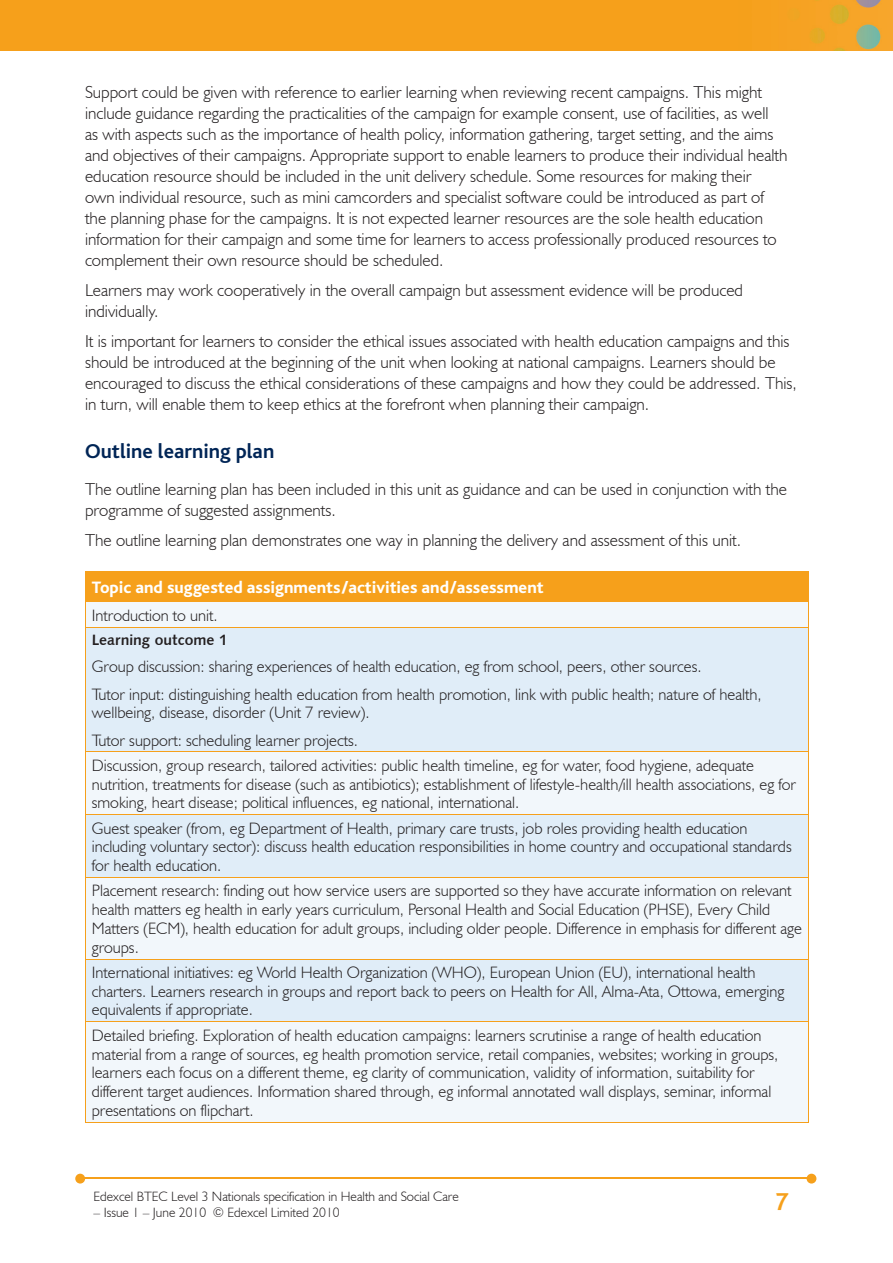
<style>
.page{position:relative;width:893px;height:1263px;background:#fff}
.page>*{position:absolute;margin:0;border:0;box-sizing:border-box;transform-origin:0 0}
.t1{font:700 25.5px "Bliss";color:#f6a01b}
.t2{font:700 21px "Bliss";color:#002556}
.t3{font:300 17.25px/21px "Humanist 521 BT";color:#231f20}
.t4{font:800 17.25px "Bliss";color:#fff}
.t5{font:300 16.5px/18.8px "Humanist 521 BT";color:#231f20}
.t6{font:15px "Humanist 531 BT Bold A";color:#231f20}
.t7{font:300 13.5px "Humanist 521 BT";color:#231f20}
</style>
<div class="page">
<img style="left:0;top:0;width:893px;height:51px">
<hr style="left:82px;top:1178px;width:728px;height:1px;background:#f6a01b">
<svg style="left:807px;top:1174px;width:9px;height:9px"></svg>
<svg style="left:75px;top:1174px;width:10px;height:9px"></svg>
<div style="left:85px;top:572px;width:723px;height:30px;background:#f6a01b"></div>
<div style="left:86px;top:602px;width:722px;height:520px;background:#f2f7fb"></div>
<svg style="left:86px;top:628px;width:722px;height:393px;fill:#e0edf8"></svg>
<hr style="left:85px;top:571px;width:724px;height:1px;background:#f6a01b">
<svg style="left:85px;top:602px;width:1px;height:25px"></svg>
<svg style="left:808px;top:572px;width:1px;height:55px"></svg>
<hr style="left:85px;top:628px;width:1px;height:123px;background:#f6a01b">
<hr style="left:808px;top:628px;width:1px;height:123px;background:#f6a01b">
<hr style="left:85px;top:627px;width:724px;height:1px;background:#f6a01b">
<hr style="left:85px;top:752px;width:1px;height:62px;background:#f6a01b">
<hr style="left:808px;top:752px;width:1px;height:62px;background:#f6a01b">
<hr style="left:85px;top:751px;width:724px;height:1px;background:#f6a01b">
<hr style="left:85px;top:815px;width:1px;height:62px;background:#f6a01b">
<hr style="left:808px;top:815px;width:1px;height:62px;background:#f6a01b">
<hr style="left:85px;top:814px;width:724px;height:1px;background:#f6a01b">
<hr style="left:85px;top:878px;width:1px;height:81px;background:#f6a01b">
<hr style="left:808px;top:878px;width:1px;height:81px;background:#f6a01b">
<hr style="left:85px;top:877px;width:724px;height:1px;background:#f6a01b">
<hr style="left:85px;top:959px;width:1px;height:62px;background:#f6a01b">
<hr style="left:808px;top:959px;width:1px;height:62px;background:#f6a01b">
<hr style="left:85px;top:959px;width:724px;height:1px;background:#f6a01b">
<hr style="left:85px;top:1022px;width:1px;height:100px;background:#f6a01b">
<hr style="left:808px;top:1022px;width:1px;height:100px;background:#f6a01b">
<hr style="left:85px;top:1021px;width:724px;height:1px;background:#f6a01b">
<hr style="left:85px;top:1122px;width:724px;height:1px;background:#f6a01b">
<p class="t3" style="left:85px;top:81px;width:704px">Support could be given with reference to earlier learning when reviewing recent campaigns. This might include guidance regarding the practicalities of the campaign for example consent, use of facilities, as well<br>as with aspects such as the importance of health policy, information gathering, target setting, and the aims and objectives of their campaigns. Appropriate support to enable learners to produce their individual health education resource should be included in the unit delivery schedule. Some resources for making their<br>own individual resource, such as mini camcorders and specialist software could be introduced as part of the planning phase for the campaigns. It is not expected learner resources are the sole health education information for their campaign and some time for learners to access professionally produced resources to complement their own resource should be scheduled.</p>
<p class="t3" style="left:85px;top:279px;width:659px">Learners may work cooperatively in the overall campaign but assessment evidence will be produced individually.</p>
<p class="t3" style="left:85px;top:330px;width:713px">It is important for learners to consider the ethical issues associated with health education campaigns and this should be introduced at the beginning of the unit when looking at national campaigns. Learners should be encouraged to discuss the ethical considerations of these campaigns and how they could be addressed. This, in turn, will enable them to keep ethics at the forefront when planning their campaign.</p>
<p class="t2" style="left:85px;top:441px;width:191px">Outline learning plan</p>
<p class="t3" style="left:85px;top:478px;width:704px">The outline learning plan has been included in this unit as guidance and can be used in conjunction with the programme of suggested assignments.</p>
<p class="t3" style="left:85px;top:529px;width:657px">The outline learning plan demonstrates one way in planning the delivery and assessment of this unit.</p>
<p class="t4" style="left:92px;top:579px;width:453px">Topic and suggested assignments/activities and/assessment</p>
<p class="t5" style="left:92px;top:605px;width:127px">Introduction to unit.</p>
<p class="t6" style="left:92px;top:630px;width:137px">Learning outcome 1</p>
<p class="t5" style="left:92px;top:653px;width:671px;line-height:27.3px">Group discussion: sharing experiences of health education, eg from school, peers, other sources.<br>Tutor input: distinguishing health education from health promotion, link with public health; nature of health,</p>
<p class="t5" style="left:92px;top:699px;width:279px;line-height:27.3px">wellbeing, disease, disorder (Unit 7 review).<br>Tutor support: scheduling learner projects.</p>
<p class="t5" style="left:92px;top:755px;width:706px">Discussion, group research, tailored activities: public health timeline, eg for water, food hygiene, adequate nutrition, treatments for disease (such as antibiotics); establishment of lifestyle-health/ill health associations, eg for smoking, heart disease; political influences, eg national, international.</p>
<p class="t5" style="left:92px;top:818px;width:701px">Guest speaker (from, eg Department of Health, primary care trusts, job roles providing health education including voluntary sector): discuss health education responsibilities in home country and occupational standards for health education.</p>
<p class="t5" style="left:92px;top:881px;width:712px">Placement research: finding out how service users are supported so they have accurate information on relevant health matters eg health in early years curriculum, Personal Health and Social Education (PHSE), Every Child Matters (ECM), health education for adult groups, including older people. Difference in emphasis for different age groups.</p>
<p class="t5" style="left:92px;top:963px;width:694px">International initiatives: eg World Health Organization (WHO), European Union (EU), international health charters. Learners research in groups and report back to peers on Health for All, Alma-Ata, Ottowa, emerging equivalents if appropriate.</p>
<p class="t5" style="left:92px;top:1025px;width:688px">Detailed briefing. Exploration of health education campaigns: learners scrutinise a range of health education material from a range of sources, eg health promotion service, retail companies, websites; working in groups, learners each focus on a different theme, eg clarity of communication, validity of information, suitability for different target audiences. Information shared through, eg informal annotated wall displays, seminar, informal presentations on flipchart.</p>
<p class="t7" style="left:94px;top:1188px;width:367px">Edexcel BTEC Level 3 Nationals specification in Health and Social Care</p>
<p class="t7" style="left:94px;top:1204px;width:248px">– Issue 1 – June 2010 © Edexcel Limited 2010</p>
<h1 class="t1" style="left:775px;top:1189px;width:15px">7</h1>
</div>
